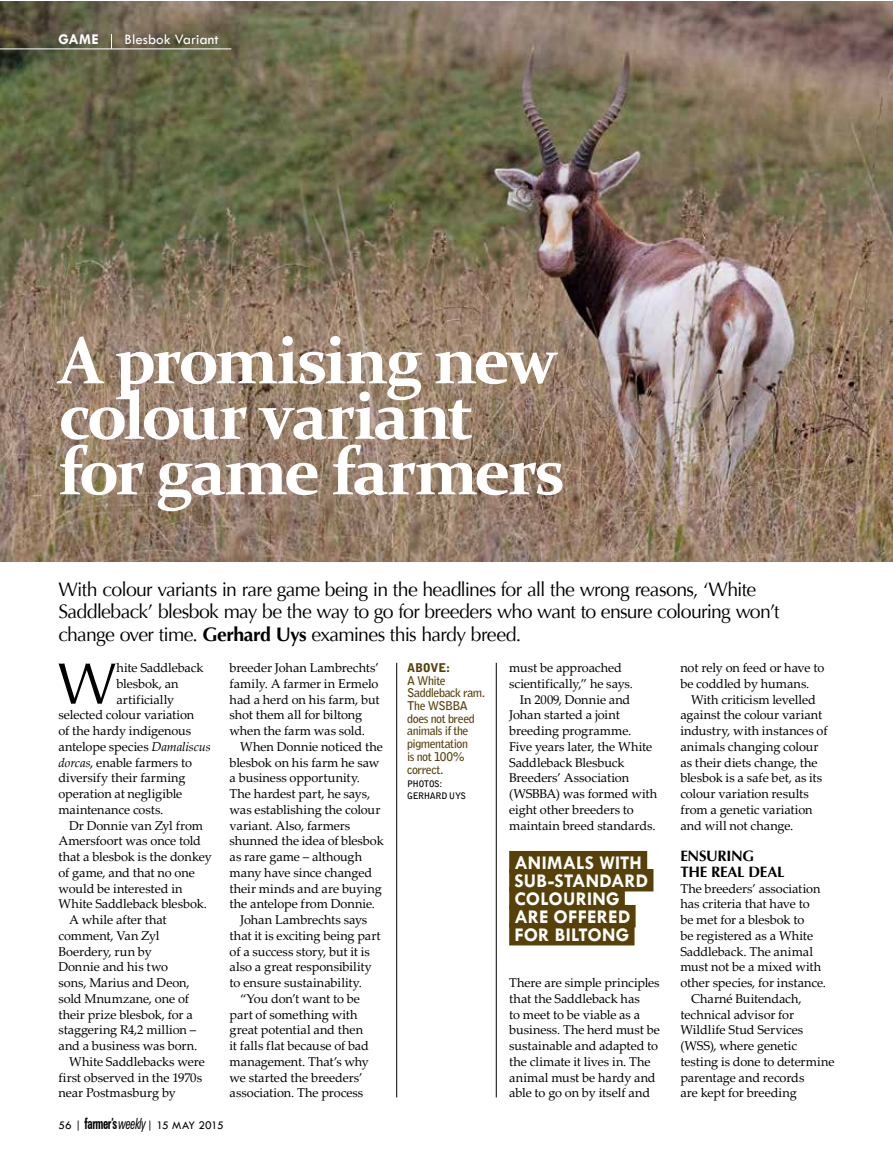
<style>
.page{position:relative;width:893px;height:1161px;background:#fff}
.page>*{position:absolute;margin:0;border:0;box-sizing:border-box;transform-origin:0 0}
.t1{font:700 67.5px/55.5px "Constantia";letter-spacing:-.045em;color:#fff}
.t2{font:58.8px "Optima";color:#000}
.t3{font:19.5px/22.5px "Optima";letter-spacing:-.04em;color:#000}
.t4{font:700 19.5px/18px "Tw Cen";letter-spacing:.005em;color:#fff}
.t5{font:700 15px/15.8px "Optima";letter-spacing:-.02em;color:#000}
.t6{font:15px "Tw Cen";letter-spacing:.005em;color:#fff}
.t7{font:700 15px "Tw Cen";color:#fff}
.t8{font:12.75px/15.8px "Palatino Linotype";letter-spacing:-.005em;color:#000}
.t9{font:700 12px/12.8px "Bell Gothic Std";letter-spacing:-.04em;color:#574109}
.t10{font:12px "Tw Cen";letter-spacing:-.045em;color:#000}
.t11{font:900 12px "Bell Gothic Std";letter-spacing:-.015em;color:#574109}
.t12{font:700 9px/12.8px "Bell Gothic Std";letter-spacing:-.04em;color:#000}
.s1{font-weight:700}
.s2{font-style:italic}
.s3{font-family:"Zurich BT";font-weight:700;font-stretch:condensed;font-size:15.45px}
.s4{font-family:"Zurich BT";font-style:italic;font-stretch:condensed;font-size:15.45px}
</style>
<div class="page">
<img style="left:0;top:1px;width:892px;height:561px">
<hr style="left:0;top:49px;width:231px;height:1px;background:#fff">
<svg style="left:111px;top:34px;width:1px;height:15px"></svg>
<hr style="left:396px;top:663px;width:1px;height:434px;background:#000">
<hr style="left:496px;top:663px;width:1px;height:434px;background:#000">
<div style="left:509px;top:851px;width:138px;height:22px;background:#574109"></div>
<div style="left:509px;top:869px;width:144px;height:22px;background:#574109"></div>
<div style="left:509px;top:887px;width:116px;height:22px;background:#574109"></div>
<div style="left:509px;top:905px;width:127px;height:22px;background:#574109"></div>
<div style="left:509px;top:923px;width:125px;height:22px;background:#574109"></div>
<p class="t7" style="left:58px;top:32px;width:42px">GAME</p>
<p class="t6" style="left:124px;top:32px;width:96px">Blesbok Variant</p>
<h1 class="t1" style="left:58px;top:339px;width:508px">A promising new colour variant for game farmers</h1>
<h3 class="t3" style="left:58px;top:578px;width:722px">With colour variants in rare game being in the headlines for all the wrong reasons, ‘White<br>Saddleback’ blesbok may be the way to go for breeders who want to ensure colouring won’t change over time. <span class="s1">Gerhard Uys</span> examines this hardy breed.</h3>
<h2 class="t2" style="left:58px;top:650px;width:60px">W</h2>
<p class="t8" style="left:116px;top:661px;width:89px">hite Saddleback</p>
<p class="t8" style="left:116px;top:677px;width:64px">blesbok, an</p>
<p class="t8" style="left:116px;top:693px;width:59px">artificially</p>
<p class="t8" style="left:58px;top:709px;width:137px">selected colour variation</p>
<p class="t8" style="left:58px;top:724px;width:134px">of the hardy indigenous</p>
<p class="t8" style="left:58px;top:740px;width:154px">antelope species <span class="s2">Damaliscus</span></p>
<p class="t8" style="left:58px;top:756px;width:135px"><span class="s2">dorcas</span>, enable farmers to</p>
<p class="t8" style="left:58px;top:772px;width:129px">diversify their farming</p>
<p class="t8" style="left:58px;top:787px;width:125px">operation at negligible</p>
<p class="t8" style="left:58px;top:803px;width:106px">maintenance costs.</p>
<p class="t8" style="left:69px;top:819px;width:136px">Dr Donnie van Zyl from</p>
<p class="t8" style="left:58px;top:835px;width:144px">Amersfoort was once told</p>
<p class="t8" style="left:58px;top:850px;width:155px">that a blesbok is the donkey</p>
<p class="t8" style="left:58px;top:866px;width:138px">of game, and that no one</p>
<p class="t8" style="left:58px;top:882px;width:126px">would be interested in</p>
<p class="t8" style="left:58px;top:898px;width:150px">White Saddleback blesbok.</p>
<p class="t8" style="left:69px;top:913px;width:99px">A while after that</p>
<p class="t8" style="left:58px;top:929px;width:103px">comment, Van Zyl</p>
<p class="t8" style="left:58px;top:945px;width:95px">Boerdery, run by</p>
<p class="t8" style="left:58px;top:960px;width:111px">Donnie and his two</p>
<p class="t8" style="left:58px;top:976px;width:133px">sons, Marius and Deon,</p>
<p class="t8" style="left:58px;top:992px;width:132px">sold Mnumzane, one of</p>
<p class="t8" style="left:58px;top:1008px;width:136px">their prize blesbok, for a</p>
<p class="t8" style="left:58px;top:1023px;width:139px">staggering R4,2 million –</p>
<p class="t8" style="left:58px;top:1039px;width:140px">and a business was born.</p>
<p class="t8" style="left:69px;top:1055px;width:137px">White Saddlebacks were</p>
<p class="t8" style="left:58px;top:1071px;width:145px">first observed in the 1970s</p>
<p class="t8" style="left:58px;top:1086px;width:119px">near Postmasburg by</p>
<p class="t8" style="left:230px;top:661px;width:151px">breeder Johan Lambrechts’ family. A farmer in Ermelo had a herd on his farm, but shot them all for biltong when the farm was sold.</p>
<p class="t8" style="left:240px;top:740px;width:144px">When Donnie noticed the</p>
<p class="t8" style="left:230px;top:756px;width:151px">blesbok on his farm he saw</p>
<p class="t8" style="left:230px;top:771px;width:132px">a business opportunity.</p>
<p class="t8" style="left:230px;top:787px;width:142px">The hardest part, he says,</p>
<p class="t8" style="left:230px;top:803px;width:152px">was establishing the colour</p>
<p class="t8" style="left:230px;top:819px;width:122px">variant. Also, farmers</p>
<p class="t8" style="left:230px;top:834px;width:156px">shunned the idea of blesbok</p>
<p class="t8" style="left:230px;top:850px;width:134px">as rare game – although</p>
<p class="t8" style="left:230px;top:866px;width:144px">many have since changed</p>
<p class="t8" style="left:230px;top:882px;width:154px">their minds and are buying</p>
<p class="t8" style="left:230px;top:897px;width:147px">the antelope from Donnie.</p>
<p class="t8" style="left:240px;top:913px;width:129px">Johan Lambrechts says</p>
<p class="t8" style="left:230px;top:929px;width:153px">that it is exciting being part</p>
<p class="t8" style="left:230px;top:945px;width:142px">of a success story, but it is</p>
<p class="t8" style="left:230px;top:960px;width:144px">also a great responsibility</p>
<p class="t8" style="left:230px;top:976px;width:134px">to ensure sustainability.</p>
<p class="t8" style="left:240px;top:992px;width:121px">“You don’t want to be</p>
<p class="t8" style="left:230px;top:1008px;width:129px">part of something with</p>
<p class="t8" style="left:230px;top:1023px;width:135px">great potential and then</p>
<p class="t8" style="left:230px;top:1039px;width:141px">it falls flat because of bad</p>
<p class="t8" style="left:230px;top:1055px;width:141px">management. That’s why</p>
<p class="t8" style="left:230px;top:1071px;width:134px">we started the breeders’</p>
<p class="t8" style="left:230px;top:1086px;width:135px">association. The process</p>
<p class="t10" style="left:58px;top:1119px;width:167px">56 | <span class="s3">farmer’s</span><span class="s4">weekly</span> | 15 MAY 2015</p>
<p class="t11" style="left:407px;top:660px;width:45px">ABOVE:</p>
<p class="t9" style="left:407px;top:674px;width:80px">A White<br>Saddleback ram.<br>The WSBBA does not breed animals if the pigmentation<br>is not 100% correct.</p>
<p class="t12" style="left:407px;top:777px;width:60px">PHOTOS:<br>GERHARD UYS</p>
<p class="t8" style="left:509px;top:661px;width:114px">must be approached</p>
<p class="t8" style="left:509px;top:677px;width:125px">scientifically,” he says.</p>
<p class="t8" style="left:520px;top:693px;width:112px">In 2009, Donnie and</p>
<p class="t8" style="left:509px;top:709px;width:112px">Johan started a joint</p>
<p class="t8" style="left:509px;top:724px;width:124px">breeding programme.</p>
<p class="t8" style="left:509px;top:740px;width:145px">Five years later, the White</p>
<p class="t8" style="left:509px;top:756px;width:117px">Saddleback Blesbuck</p>
<p class="t8" style="left:509px;top:772px;width:121px">Breeders’ Association</p>
<p class="t8" style="left:509px;top:787px;width:150px">(WSBBA) was formed with</p>
<p class="t8" style="left:509px;top:803px;width:126px">eight other breeders to</p>
<p class="t8" style="left:509px;top:819px;width:148px">maintain breed standards.</p>
<h3 class="t4" style="left:514px;top:853px;width:135px">ANIMALS WITH<br>SUB-STANDARD<br>COLOURING<br>ARE OFFERED<br>FOR BILTONG</h3>
<p class="t8" style="left:509px;top:976px;width:152px">There are simple principles that the Saddleback has<br>to meet to be viable as a business. The herd must be sustainable and adapted to the climate it lives in. The animal must be hardy and able to go on by itself and</p>
<p class="t8" style="left:680px;top:661px;width:145px">not rely on feed or have to be coddled by humans.</p>
<p class="t8" style="left:680px;top:693px;width:149px;text-indent:11px">With criticism levelled against the colour variant industry, with instances of animals changing colour as their diets change, the blesbok is a safe bet, as its colour variation results from a genetic variation and will not change.</p>
<p class="t5" style="left:680px;top:848px;width:106px">ENSURING<br>THE REAL DEAL</p>
<p class="t8" style="left:680px;top:882px;width:142px">The breeders’ association</p>
<p class="t8" style="left:680px;top:898px;width:131px">has criteria that have to</p>
<p class="t8" style="left:680px;top:913px;width:125px">be met for a blesbok to</p>
<p class="t8" style="left:680px;top:929px;width:134px">be registered as a White</p>
<p class="t8" style="left:680px;top:945px;width:134px">Saddleback. The animal</p>
<p class="t8" style="left:680px;top:961px;width:143px">must not be a mixed with</p>
<p class="t8" style="left:680px;top:976px;width:147px">other species, for instance.</p>
<p class="t8" style="left:691px;top:992px;width:112px">Charné Buitendach,</p>
<p class="t8" style="left:680px;top:1008px;width:115px">technical advisor for</p>
<p class="t8" style="left:680px;top:1024px;width:124px">Wildlife Stud Services</p>
<p class="t8" style="left:680px;top:1039px;width:118px">(WSS), where genetic</p>
<p class="t8" style="left:680px;top:1055px;width:156px">testing is done to determine</p>
<p class="t8" style="left:680px;top:1071px;width:126px">parentage and records</p>
<p class="t8" style="left:680px;top:1087px;width:118px">are kept for breeding</p>
</div>
